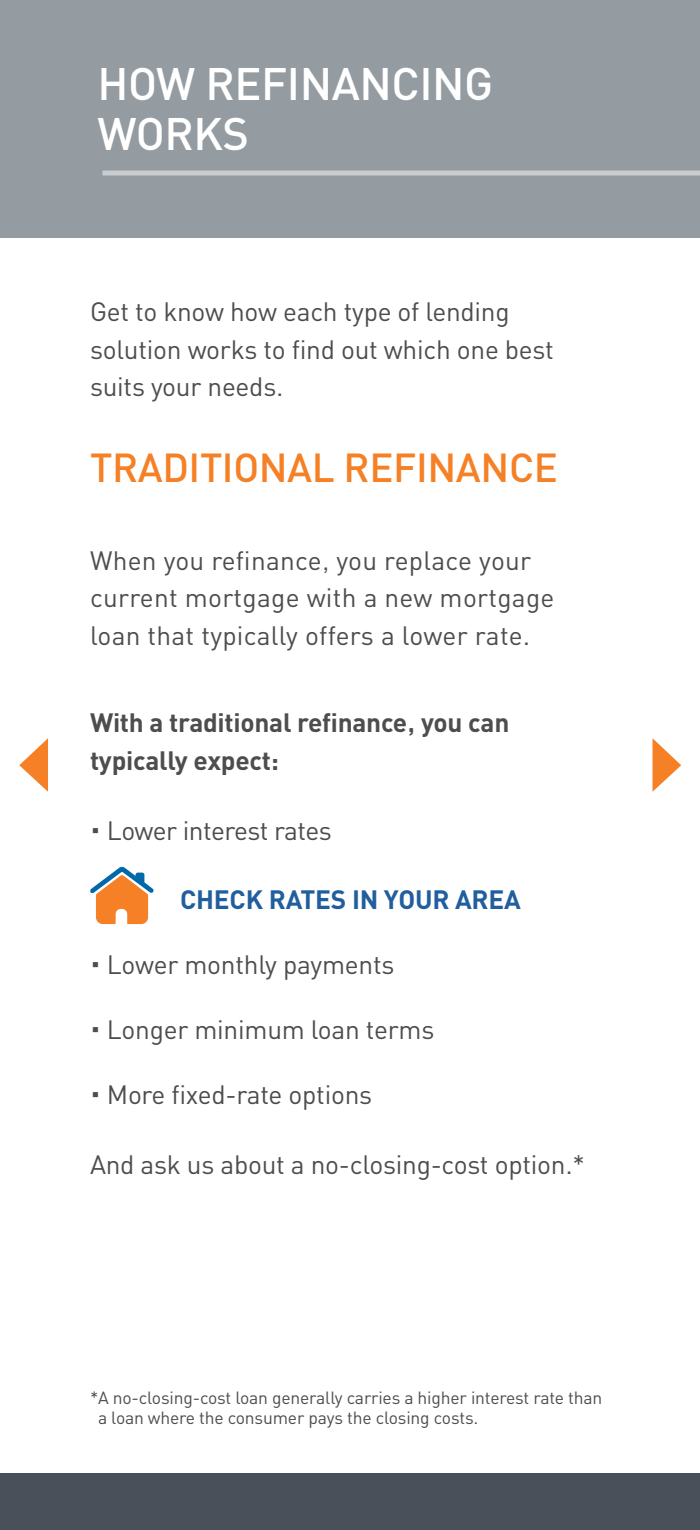
<style>
.page{position:relative;width:700px;height:1530px;background:#fff}
.page>*{position:absolute;margin:0;border:0;box-sizing:border-box;transform-origin:0 0}
.t1{font:500 45px/50px "PNC Sans";letter-spacing:-.01em;color:#fff}
.t2{font:500 40px "PNC Sans";letter-spacing:-.01em;color:#f58025}
.t3{font:26.25px/37.5px "PNC Sans";letter-spacing:-.01em;color:#4d4d4f}
.t4{font:26.25px/37.5px "PNC Sans";letter-spacing:.01em;color:#4d4d4f}
.t5{font:700 26.25px/37.5px "PNC Sans";letter-spacing:-.01em;color:#4d4d4f}
.t6{font:700 26.25px "PNC Sans";letter-spacing:-.01em;color:#215e9e}
.t7{font:17.5px/20px "PNC Sans";letter-spacing:-.01em;color:#4d4d4f}
</style>
<div class="page">
<div style="left:0;top:0;width:700px;height:238px;background:#949ca1"></div>
<div style="left:102px;top:171px;width:598px;height:5px;background:#c9cdcf"></div>
<svg style="left:652px;top:738px;width:29px;height:54px"></svg>
<svg style="left:19px;top:738px;width:29px;height:54px"></svg>
<div style="left:0;top:1474px;width:700px;height:56px;background:#4a5059"></div>
<svg style="left:90px;top:867px;width:64px;height:57px"></svg>
<h1 class="t1" style="left:98px;top:57px;width:397px">HOW REFINANCING<br>WORKS</h1>
<p class="t3" style="left:90px;top:293px;width:465px">Get to know how each type of lending solution works to find out which one best suits your needs.</p>
<h2 class="t2" style="left:90px;top:442px;width:469px">TRADITIONAL REFINANCE</h2>
<p class="t4" style="left:90px;top:541px;width:466px">When you refinance, you replace your current mortgage with a new mortgage loan that typically offers a lower rate.</p>
<p class="t5" style="left:90px;top:703px;width:421px">With a traditional refinance, you can typically expect:</p>
<p class="t3" style="left:90px;top:811px;width:243px">• Lower interest rates</p>
<p class="t6" style="left:180px;top:883px;width:342px">CHECK RATES IN YOUR AREA</p>
<p class="t3" style="left:90px;top:945px;width:306px">• Lower monthly payments</p>
<p class="t3" style="left:90px;top:1010px;width:346px">• Longer minimum loan terms</p>
<p class="t3" style="left:90px;top:1075px;width:284px">• More fixed-rate options</p>
<p class="t3" style="left:90px;top:1145px;width:496px">And ask us about a no-closing-cost option.*</p>
<p class="t7" style="left:98px;top:1387px;width:506px;text-indent:-8px">*A no-closing-cost loan generally carries a higher interest rate than a loan where the consumer pays the closing costs.</p>
</div>
